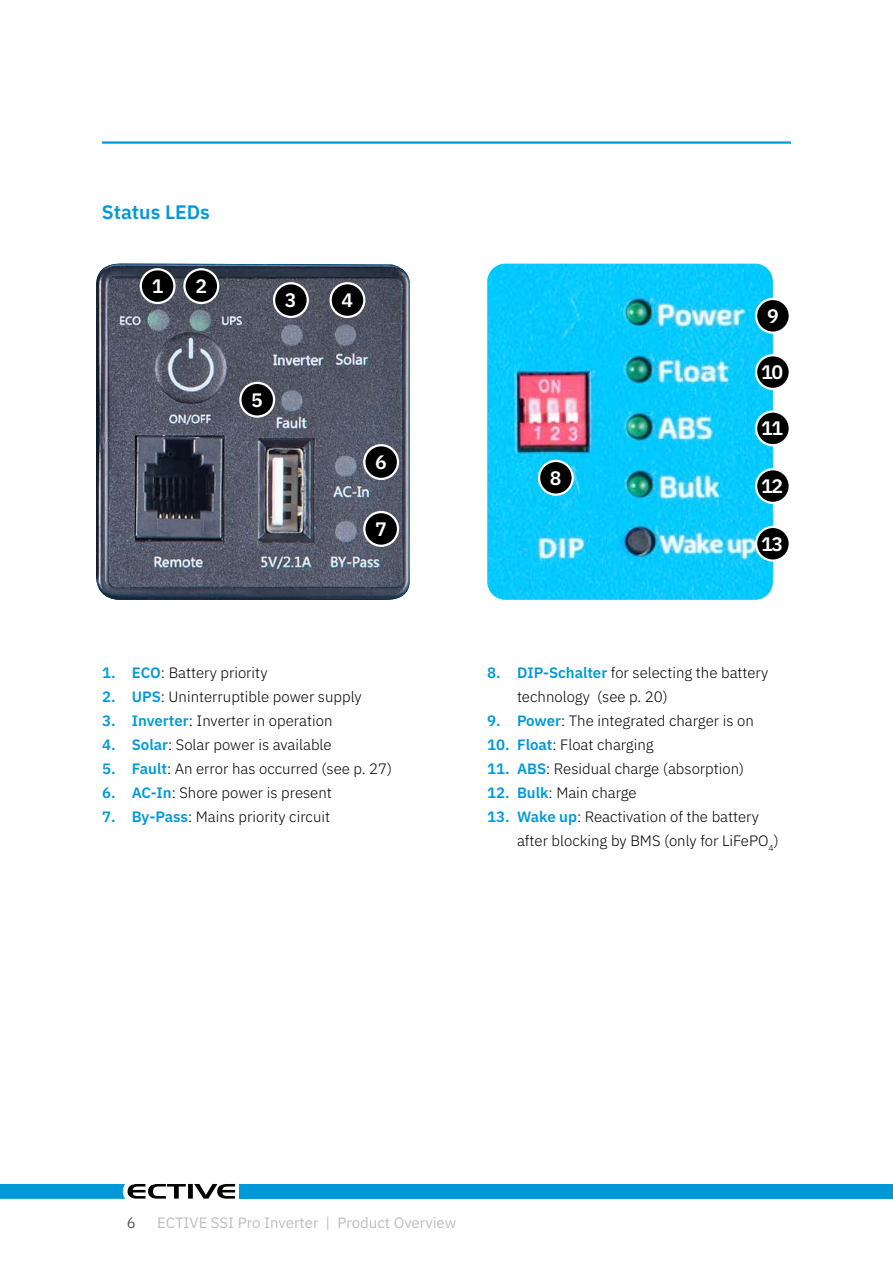
<style>
.page{position:relative;width:893px;height:1263px;background:#fff}
.page>*{position:absolute;margin:0;border:0;box-sizing:border-box;transform-origin:0 0}
.t1{font:600 19.5px "IBM Plex Sans";letter-spacing:-.08em;color:#fff}
.t2{font:600 19.5px "IBM Plex Sans";color:#0099d8}
.t3{font:300 15px/24px "IBM Plex Sans";color:#000}
.t4{font:15px "IBM Plex Sans";color:#bcbec0}
.t5{font:15px "IBM Plex Sans";color:#58595b}
.s1{font-weight:600;color:#0099d8}
</style>
<div class="page">
<svg style="left:0;top:1184px;width:235px;height:15px"></svg>
<div style="left:240px;top:1184px;width:653px;height:15px;background:#0099d8"></div>
<img style="left:487px;top:264px;width:286px;height:336px">
<img style="left:96px;top:264px;width:314px;height:336px">
<hr style="left:102px;top:141px;width:689px;height:3px;background:#0099d8">
<div style="left:141px;top:269px;width:33px;height:34px;background:#000;border-radius:50%"></div>
<div style="left:140px;top:268px;width:36px;height:36px;border:2px solid #fff;border-radius:50%"></div>
<div style="left:184px;top:269px;width:34px;height:34px;background:#000;border-radius:50%"></div>
<div style="left:183px;top:268px;width:36px;height:36px;border:2px solid #fff;border-radius:50%"></div>
<div style="left:274px;top:283px;width:34px;height:34px;background:#000;border-radius:50%"></div>
<div style="left:273px;top:282px;width:36px;height:36px;border:2px solid #fff;border-radius:50%"></div>
<div style="left:331px;top:283px;width:33px;height:34px;background:#000;border-radius:50%"></div>
<div style="left:329px;top:282px;width:36px;height:36px;border:2px solid #fff;border-radius:50%"></div>
<div style="left:240px;top:383px;width:34px;height:34px;background:#000;border-radius:50%"></div>
<div style="left:239px;top:382px;width:36px;height:36px;border:2px solid #fff;border-radius:50%"></div>
<div style="left:364px;top:445px;width:34px;height:34px;background:#000;border-radius:50%"></div>
<div style="left:363px;top:444px;width:36px;height:36px;border:2px solid #fff;border-radius:50%"></div>
<div style="left:539px;top:461px;width:34px;height:34px;background:#000;border-radius:50%"></div>
<div style="left:538px;top:460px;width:36px;height:36px;border:2px solid #fff;border-radius:50%"></div>
<div style="left:756px;top:299px;width:34px;height:34px;background:#000;border-radius:50%"></div>
<div style="left:755px;top:298px;width:36px;height:36px;border:2px solid #fff;border-radius:50%"></div>
<div style="left:364px;top:512px;width:34px;height:34px;background:#000;border-radius:50%"></div>
<div style="left:363px;top:511px;width:36px;height:36px;border:2px solid #fff;border-radius:50%"></div>
<div style="left:756px;top:469px;width:34px;height:34px;background:#000;border-radius:50%"></div>
<div style="left:755px;top:468px;width:36px;height:36px;border:2px solid #fff;border-radius:50%"></div>
<div style="left:756px;top:355px;width:34px;height:34px;background:#000;border-radius:50%"></div>
<div style="left:755px;top:354px;width:36px;height:36px;border:2px solid #fff;border-radius:50%"></div>
<div style="left:756px;top:411px;width:34px;height:34px;background:#000;border-radius:50%"></div>
<div style="left:755px;top:410px;width:36px;height:36px;border:2px solid #fff;border-radius:50%"></div>
<div style="left:756px;top:527px;width:34px;height:34px;background:#000;border-radius:50%"></div>
<div style="left:755px;top:526px;width:36px;height:36px;border:2px solid #fff;border-radius:50%"></div>
<h1 class="t2" style="left:102px;top:197px;width:110px">Status LEDs</h1>
<h1 class="t1" style="left:152px;top:271px;width:13px">1</h1>
<h1 class="t1" style="left:195px;top:271px;width:13px">2</h1>
<h1 class="t1" style="left:285px;top:285px;width:13px">3</h1>
<h1 class="t1" style="left:342px;top:285px;width:13px">4</h1>
<h1 class="t1" style="left:251px;top:384px;width:13px">5</h1>
<h1 class="t1" style="left:375px;top:447px;width:13px">6</h1>
<h1 class="t1" style="left:375px;top:513px;width:13px">7</h1>
<p class="t3" style="left:102px;top:659px;width:167px"><span class="s1">1. ECO</span>: Battery priority</p>
<p class="t3" style="left:102px;top:683px;width:261px"><span class="s1">2. UPS</span>: Uninterruptible power supply</p>
<p class="t3" style="left:102px;top:707px;width:232px"><span class="s1">3. Inverter</span>: Inverter in operation</p>
<p class="t3" style="left:102px;top:731px;width:231px"><span class="s1">4. Solar</span>: Solar power is available</p>
<p class="t3" style="left:102px;top:755px;width:292px"><span class="s1">5. Fault</span>: An error has occurred (see p. 27)</p>
<p class="t3" style="left:102px;top:779px;width:231px"><span class="s1">6. AC-In</span>: Shore power is present</p>
<p class="t3" style="left:102px;top:803px;width:230px"><span class="s1">7. By-Pass</span>: Mains priority circuit</p>
<h1 class="t1" style="left:767px;top:300px;width:13px">9</h1>
<h1 class="t1" style="left:761px;top:357px;width:23px">10</h1>
<h1 class="t1" style="left:550px;top:462px;width:13px">8</h1>
<h1 class="t1" style="left:761px;top:413px;width:23px">11</h1>
<h1 class="t1" style="left:761px;top:471px;width:23px">12</h1>
<h1 class="t1" style="left:761px;top:528px;width:23px">13</h1>
<p class="t3" style="left:517px;top:659px;width:253px;text-indent:-30px"><span class="s1">8. DIP-Schalter</span> for selecting the battery technology (see p. 20)</p>
<p class="t3" style="left:487px;top:707px;width:268px"><span class="s1">9. Power</span>: The integrated charger is on</p>
<p class="t3" style="left:487px;top:731px;width:168px"><span class="s1">10. Float</span>: Float charging</p>
<p class="t3" style="left:487px;top:755px;width:258px"><span class="s1">11. ABS</span>: Residual charge (absorption)</p>
<p class="t3" style="left:487px;top:779px;width:151px"><span class="s1">12. Bulk</span>: Main charge</p>
<p class="t3" style="left:517px;top:803px;width:263px;text-indent:-30px"><span class="s1">13. Wake up</span>: Reactivation of the battery after blocking by BMS (only for LiFePO<sub>4</sub>)</p>
<p class="t5" style="left:127px;top:1211px;width:10px">6</p>
<p class="t4" style="left:157px;top:1211px;width:301px">ECTIVE SSI Pro Inverter | Product Overview</p>
</div>
